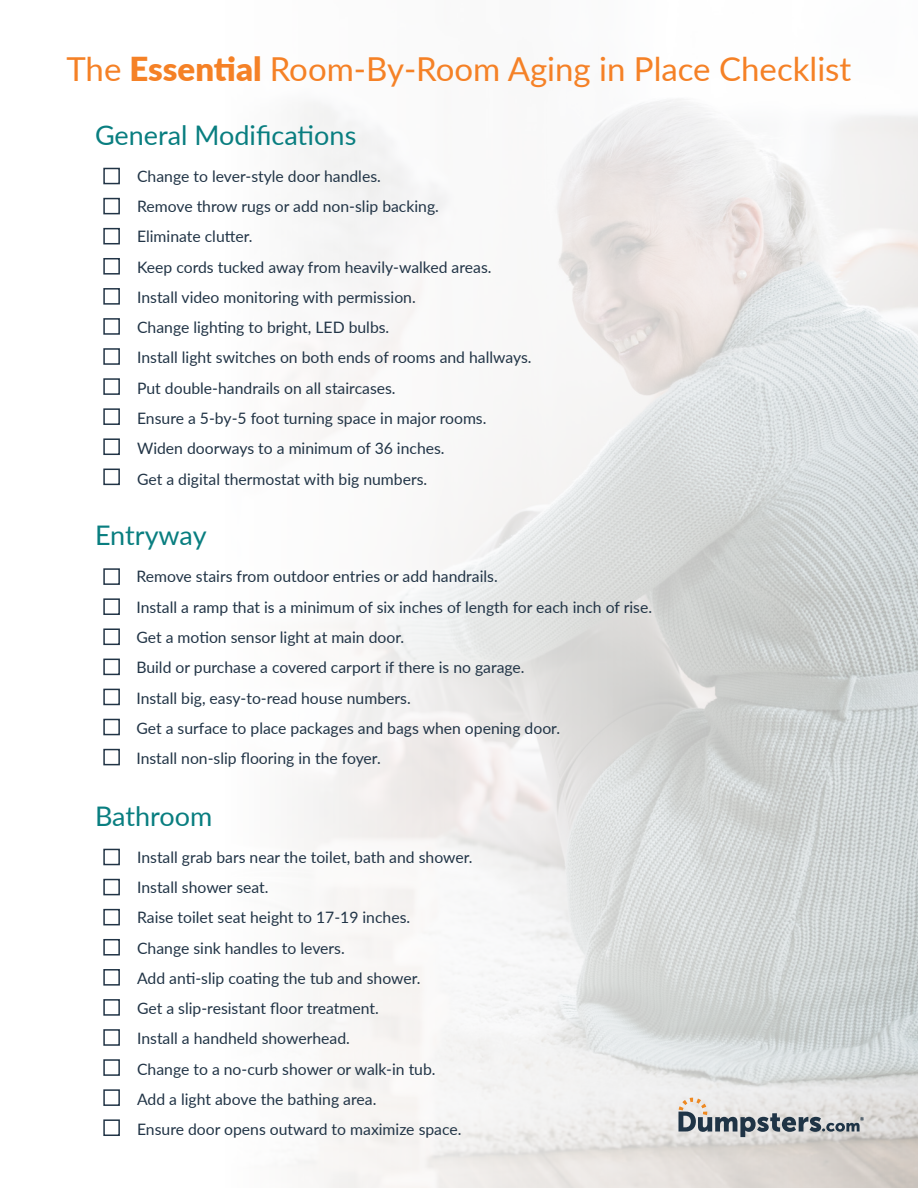
<style>
.page{position:relative;width:918px;height:1188px;background:#fff}
.page>*{position:absolute;margin:0;border:0;box-sizing:border-box;transform-origin:0 0}
.t1{font:33px "Lato";color:#f58126}
.t2{font:27px "Lato";color:#097e80}
.t3{font:15.75px/30.3px "Lato";color:#213446}
.s1{font-weight:900}
</style>
<div class="page">
<img style="left:118px;top:99px;width:800px;height:1089px">
<svg style="left:678px;top:1098px;width:186px;height:39px;background:#b8babc"></svg>
<div style="left:103px;top:168px;width:17px;height:16px;border:2px solid #213446"></div>
<div style="left:103px;top:198px;width:17px;height:16px;border:2px solid #213446"></div>
<div style="left:103px;top:288px;width:17px;height:17px;border:2px solid #213446"></div>
<div style="left:103px;top:228px;width:17px;height:16px;border:2px solid #213446"></div>
<div style="left:103px;top:258px;width:17px;height:17px;border:2px solid #213446"></div>
<div style="left:103px;top:318px;width:17px;height:17px;border:2px solid #213446"></div>
<div style="left:103px;top:378px;width:17px;height:17px;border:2px solid #213446"></div>
<div style="left:103px;top:348px;width:17px;height:17px;border:2px solid #213446"></div>
<div style="left:103px;top:408px;width:17px;height:17px;border:2px solid #213446"></div>
<div style="left:103px;top:438px;width:17px;height:17px;border:2px solid #213446"></div>
<div style="left:103px;top:469px;width:17px;height:16px;border:2px solid #213446"></div>
<div style="left:103px;top:568px;width:17px;height:17px;border:2px solid #213446"></div>
<div style="left:103px;top:598px;width:17px;height:17px;border:2px solid #213446"></div>
<div style="left:103px;top:689px;width:17px;height:16px;border:2px solid #213446"></div>
<div style="left:103px;top:628px;width:17px;height:17px;border:2px solid #213446"></div>
<div style="left:103px;top:659px;width:17px;height:16px;border:2px solid #213446"></div>
<div style="left:103px;top:719px;width:17px;height:16px;border:2px solid #213446"></div>
<div style="left:103px;top:749px;width:17px;height:16px;border:2px solid #213446"></div>
<div style="left:103px;top:849px;width:17px;height:16px;border:2px solid #213446"></div>
<div style="left:103px;top:879px;width:17px;height:16px;border:2px solid #213446"></div>
<div style="left:103px;top:969px;width:17px;height:17px;border:2px solid #213446"></div>
<div style="left:103px;top:909px;width:17px;height:16px;border:2px solid #213446"></div>
<div style="left:103px;top:939px;width:17px;height:17px;border:2px solid #213446"></div>
<div style="left:103px;top:999px;width:17px;height:17px;border:2px solid #213446"></div>
<div style="left:103px;top:1059px;width:17px;height:17px;border:2px solid #213446"></div>
<div style="left:103px;top:1029px;width:17px;height:17px;border:2px solid #213446"></div>
<div style="left:103px;top:1089px;width:17px;height:17px;border:2px solid #213446"></div>
<div style="left:103px;top:1119px;width:17px;height:17px;border:2px solid #213446"></div>
<h1 class="t1" style="left:66px;top:45px;width:786px">The <span class="s1">Essential</span> Room-By-Room Aging in Place Checklist</h1>
<h2 class="t2" style="left:95px;top:116px;width:263px">General Modifications</h2>
<p class="t3" style="left:137px;top:160px;width:396px">Change to lever-style door handles.<br>Remove throw rugs or add non-slip backing.<br>Eliminate clutter.<br>Keep cords tucked away from heavily-walked areas.<br>Install video monitoring with permission.<br>Change lighting to bright, LED bulbs.<br>Install light switches on both ends of rooms and hallways.<br>Put double-handrails on all staircases.<br>Ensure a 5-by-5 foot turning space in major rooms.<br>Widen doorways to a minimum of 36 inches.<br>Get a digital thermostat with big numbers.</p>
<h2 class="t2" style="left:95px;top:516px;width:113px">Entryway</h2>
<p class="t3" style="left:136px;top:561px;width:517px">Remove stairs from outdoor entries or add handrails.<br>Install a ramp that is a minimum of six inches of length for each inch of rise.<br>Get a motion sensor light at main door.<br>Build or purchase a covered carport if there is no garage.<br>Install big, easy-to-read house numbers.<br>Get a surface to place packages and bags when opening door.<br>Install non-slip flooring in the foyer.</p>
<h2 class="t2" style="left:95px;top:797px;width:119px">Bathroom</h2>
<p class="t3" style="left:137px;top:841px;width:337px">Install grab bars near the toilet, bath and shower.<br>Install shower seat.<br>Raise toilet seat height to 17-19 inches.<br>Change sink handles to levers.<br>Add anti-slip coating the tub and shower.<br>Get a slip-resistant floor treatment.<br>Install a handheld showerhead.<br>Change to a no-curb shower or walk-in tub.<br>Add a light above the bathing area.<br>Ensure door opens outward to maximize space.</p>
</div>
